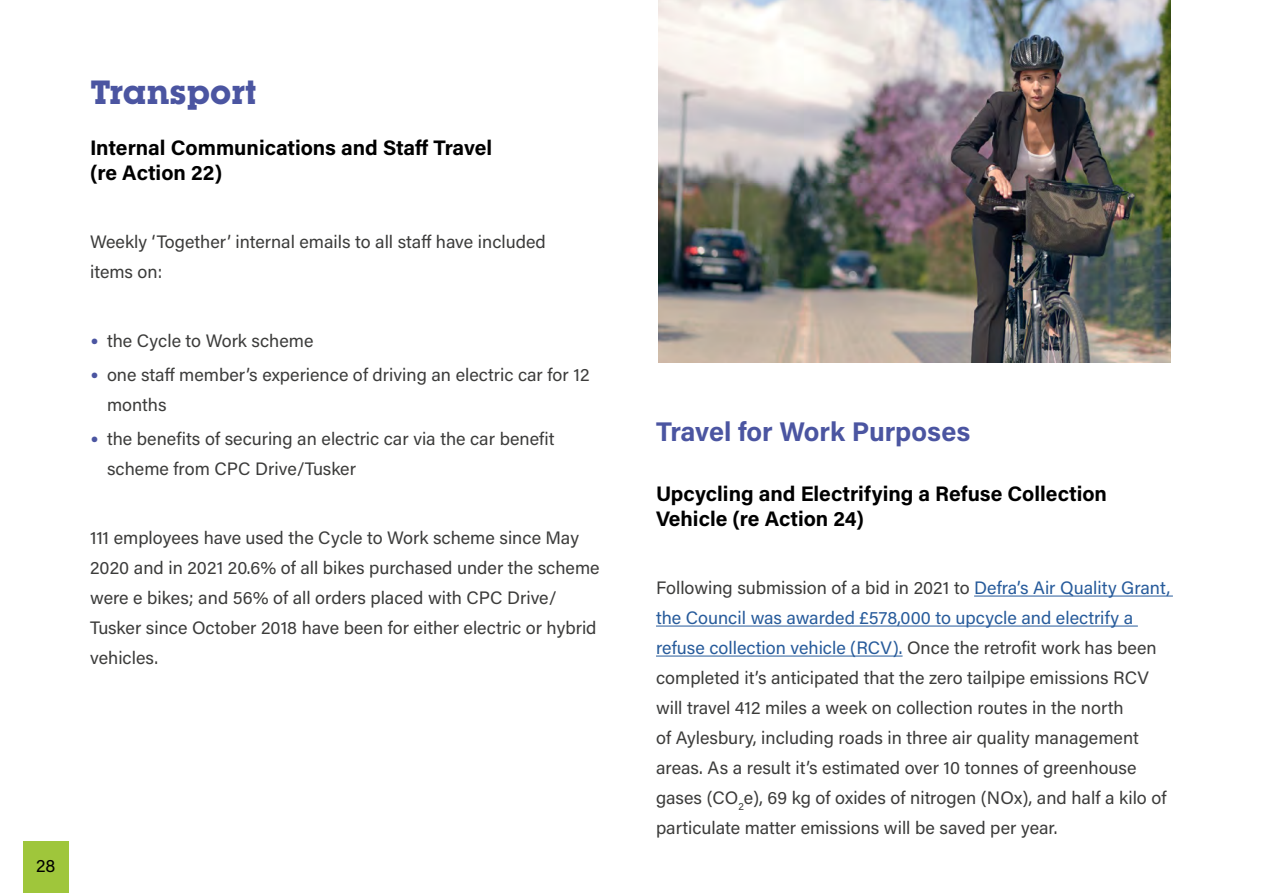
<style>
.page{position:relative;width:1263px;height:893px;background:#fff}
.page>*{position:absolute;margin:0;border:0;box-sizing:border-box;transform-origin:0 0}
.Heading_2{font:700 33px "Lubalin Graph IT Cby BT";color:#4b55a1}
.Heading_3{font:700 27px "Acumin Pro";letter-spacing:-.005em;color:#4b55a1}
.Heading_3-2{font:700 21px/25.2px "Acumin Pro";color:#000}
.Body_text{font:18px/30px "Acumin Pro";color:#3c3c3b}
.t1{font:18px "Acumin Pro";color:#000}
.s1{font-family:"Calibri";color:#4b55a1}
.s2{color:#275b9b}
</style>
<div class="page">
<img style="left:658px;top:0;width:513px;height:362px">
<hr style="left:974px;top:596px;width:199px;height:1px;background:#275b9b">
<hr style="left:656px;top:626px;width:482px;height:1px;background:#275b9b">
<hr style="left:656px;top:656px;width:246px;height:1px;background:#275b9b">
<div style="left:23px;top:842px;width:45px;height:51px;background:#9fc63b"></div>
<p class="Heading_2" style="left:90px;top:72px;width:168px">Transport</p>
<p class="Heading_3-2" style="left:90px;top:134px;width:404px">Internal Communications and Staff Travel</p>
<p class="Heading_3-2" style="left:90px;top:159px;width:134px">(re Action 22)</p>
<p class="Body_text" style="left:90px;top:226px;width:457px">Weekly ‘Together’ internal emails to all staff have included items on:</p>
<p class="Body_text" style="left:90px;top:325px;width:225px"><span class="s1">•</span> the Cycle to Work scheme</p>
<p class="Body_text" style="left:107px;top:359px;width:484px;text-indent:-17px"><span class="s1">•</span> one staff member’s experience of driving an electric car for 12 months</p>
<p class="Body_text" style="left:107px;top:423px;width:449px;text-indent:-17px"><span class="s1">•</span> the benefits of securing an electric car via the car benefit scheme from CPC Drive/Tusker</p>
<p class="Body_text" style="left:90px;top:522px;width:511px">111 employees have used the Cycle to Work scheme since May 2020 and in 2021 20.6% of all bikes purchased under the scheme were e bikes; and 56% of all orders placed with CPC Drive/ Tusker since October 2018 have been for either electric or hybrid vehicles.</p>
<p class="t1" style="left:36px;top:853px;width:21px">28</p>
<p class="Heading_3" style="left:656px;top:413px;width:316px">Travel for Work Purposes</p>
<p class="Heading_3-2" style="left:656px;top:480px;width:452px">Upcycling and Electrifying a Refuse Collection<br>Vehicle (re Action 24)</p>
<p class="Body_text" style="left:656px;top:572px;width:516px">Following submission of a bid in 2021 to <span class="s2">Defra’s Air Quality Grant, the Council was awarded £578,000 to upcycle and electrify a refuse collection vehicle (RCV).</span> Once the retrofit work has been completed it’s anticipated that the zero tailpipe emissions RCV will travel 412 miles a week on collection routes in the north<br>of Aylesbury, including roads in three air quality management areas. As a result it’s estimated over 10 tonnes of greenhouse gases (CO<sub>2</sub>e), 69 kg of oxides of nitrogen (NOx), and half a kilo of particulate matter emissions will be saved per year.</p>
</div>
